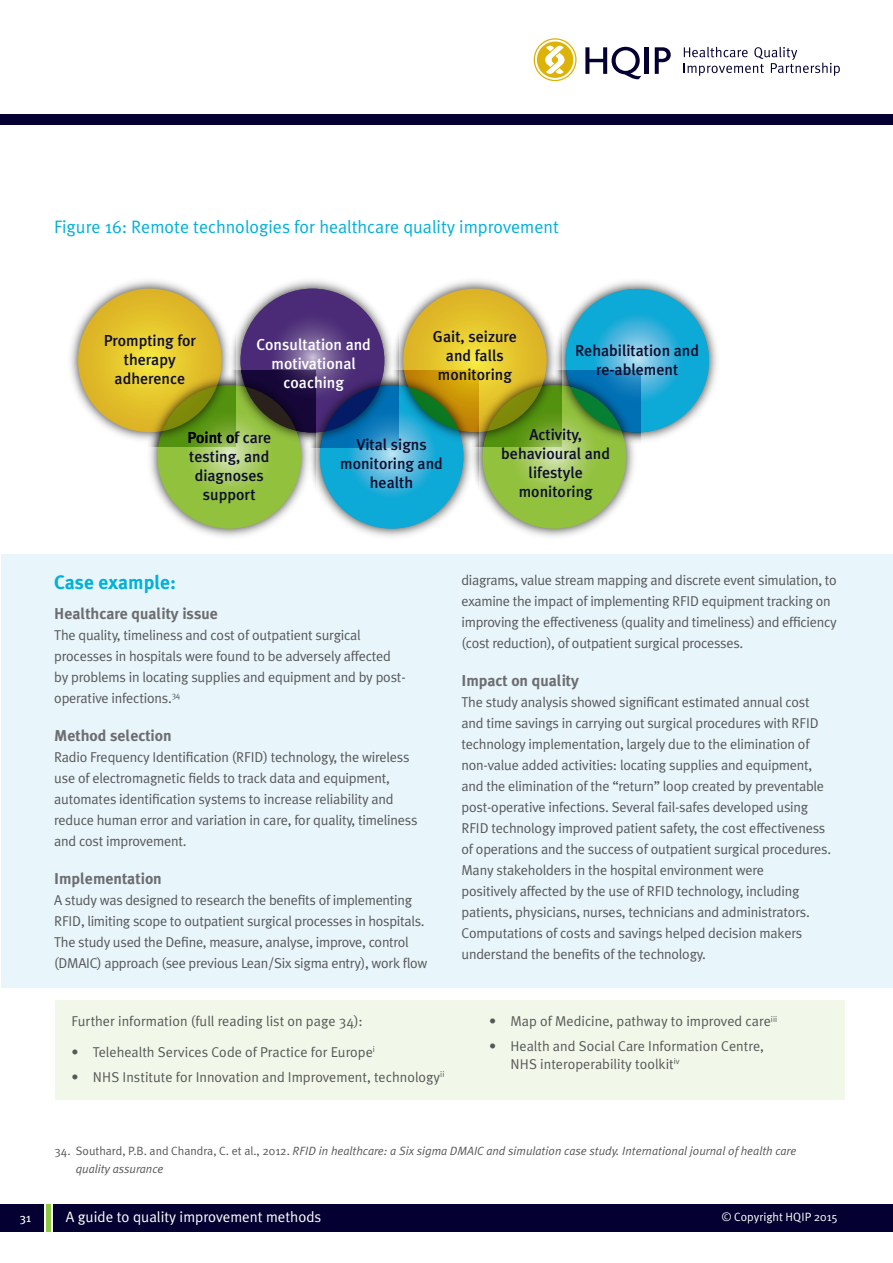
<style>
.page{position:relative;width:893px;height:1263px;background:#fff}
.page>*{position:absolute;margin:0;border:0;box-sizing:border-box;transform-origin:0 0}
.t1{font:700 19.5px "Meta Plus";color:#00b1d9}
.t2{font:18px "Meta Plus Normal";color:#00b1d9}
.t3{font:500 15.9px/19px "Meta Plus";color:#0e0e2e;text-align:center}
.t4{font:500 15.9px/19px "Meta Plus";color:#fff;text-align:center}
.t5{font:700 15.75px "Meta Plus";color:#6c6d70}
.t6{font:15px "Meta Plus Normal";color:#fff}
.t7{font:14.25px/21px "Meta Plus Normal";letter-spacing:-.015em;color:#57585a}
.t8{font:italic 12px/18px "Meta Plus Normal";color:#57585a}
.t9{font:12px "Meta Plus Normal";color:#fff}
.t10{font:12px "Meta Plus";color:#fff}
.s1{font-style:normal}
</style>
<div class="page">
<div style="left:0;top:115px;width:893px;height:10px;background:#040031"></div>
<div style="left:46px;top:1204px;width:5px;height:28px;background:#8ec743"></div>
<div style="left:0;top:1204px;width:43px;height:28px;background:#040031"></div>
<div style="left:54px;top:1204px;width:839px;height:28px;background:#040031"></div>
<svg style="left:684px;top:47px;width:156px;height:29px"></svg>
<svg style="left:534px;top:38px;width:43px;height:43px"></svg>
<svg style="left:585px;top:47px;width:56px;height:32px"></svg>
<hr style="left:645px;top:47px;width:4px;height:27px;background:#040031">
<svg style="left:655px;top:47px;width:16px;height:27px"></svg>
<img style="left:561px;top:281px;width:156px;height:161px">
<svg style="left:565px;top:289px;width:144px;height:143px;background:#26aed9"></svg>
<img style="left:478px;top:371px;width:162px;height:166px">
<svg style="left:483px;top:385px;width:143px;height:143px;background:#8ebe48"></svg>
<img style="left:399px;top:280px;width:162px;height:166px">
<svg style="left:403px;top:289px;width:144px;height:143px;background:#d9bb28"></svg>
<img style="left:316px;top:371px;width:162px;height:166px">
<svg style="left:320px;top:385px;width:143px;height:143px;background:#23a9cc"></svg>
<img style="left:236px;top:280px;width:163px;height:167px">
<svg style="left:240px;top:289px;width:144px;height:143px;background:#4f367c"></svg>
<img style="left:149px;top:371px;width:167px;height:166px">
<svg style="left:158px;top:385px;width:143px;height:143px;background:#91b847"></svg>
<img style="left:70px;top:280px;width:166px;height:166px">
<svg style="left:78px;top:289px;width:144px;height:143px;background:#dbbc29"></svg>
<div style="left:1px;top:554px;width:892px;height:434px;background:#e8f5fa"></div>
<div style="left:55px;top:1000px;width:789px;height:100px;background:#f2f8e9"></div>
<p class="t2" style="left:54px;top:217px;width:506px">Figure 16: Remote technologies for healthcare quality improvement</p>
<p class="t3" style="left:104px;top:331px;width:94px">Prompting for therapy adherence</p>
<p class="t4" style="left:256px;top:335px;width:116px">Consultation and motivational coaching</p>
<p class="t3" style="left:433px;top:326px;width:86px">Gait, seizure and falls monitoring</p>
<p class="t3" style="left:575px;top:341px;width:125px">Rehabilitation and re-ablement</p>
<p class="t3" style="left:187px;top:428px;width:85px">Point of care testing, and diagnoses support</p>
<p class="t3" style="left:340px;top:435px;width:104px">Vital signs monitoring and health</p>
<p class="t3" style="left:501px;top:425px;width:110px">Activity, behavioural and lifestyle monitoring</p>
<h1 class="t1" style="left:54px;top:571px;width:123px">Case example:</h1>
<p class="t5" style="left:54px;top:604px;width:165px">Healthcare quality issue</p>
<p class="t7" style="left:54px;top:624px;width:353px">The quality, timeliness and cost of outpatient surgical processes in hospitals were found to be adversely affected by problems in locating supplies and equipment and by post&shy;operative infections.<sup>34</sup></p>
<p class="t5" style="left:54px;top:726px;width:119px">Method selection</p>
<p class="t7" style="left:54px;top:746px;width:365px">Radio Frequency Identification (RFID) technology, the wireless use of electromagnetic fields to track data and equipment, automates identification systems to increase reliability and reduce human error and variation in care, for quality, timeliness and cost improvement.</p>
<p class="t5" style="left:54px;top:869px;width:109px">Implementation</p>
<p class="t7" style="left:54px;top:889px;width:375px">A study was designed to research the benefits of implementing RFID, limiting scope to outpatient surgical processes in hospitals.<br>The study used the Define, measure, analyse, improve, control (DMAIC) approach (see previous Lean/Six sigma entry), work flow</p>
<p class="t7" style="left:72px;top:1011px;width:293px">Further information (full reading list on page 34):</p>
<p class="t7" style="left:72px;top:1041px;width:305px">• Telehealth Services Code of Practice for Europe<sup>i</sup></p>
<p class="t7" style="left:72px;top:1066px;width:374px">• NHS Institute for Innovation and Improvement, technology<sup>ii</sup></p>
<p class="t7" style="left:461px;top:570px;width:377px">diagrams, value stream mapping and discrete event simulation, to examine the impact of implementing RFID equipment tracking on improving the effectiveness (quality and timeliness) and efficiency (cost reduction), of outpatient surgical processes.</p>
<p class="t5" style="left:461px;top:672px;width:119px">Impact on quality</p>
<p class="t7" style="left:461px;top:692px;width:371px">The study analysis showed significant estimated annual cost and time savings in carrying out surgical procedures with RFID technology implementation, largely due to the elimination of non-value added activities: locating supplies and equipment, and the elimination of the “return” loop created by preventable post-operative infections. Several fail-safes developed using RFID technology improved patient safety, the cost effectiveness of operations and the success of outpatient surgical procedures.<br>Many stakeholders in the hospital environment were<br>positively affected by the use of RFID technology, including patients, physicians, nurses, technicians and administrators.<br>Computations of costs and savings helped decision makers understand the benefits of the technology.</p>
<p class="t7" style="left:489px;top:1011px;width:289px">• Map of Medicine, pathway to improved care<sup>iii</sup></p>
<p class="t7" style="left:510px;top:1037px;width:255px;line-height:18px;text-indent:-21px">• Health and Social Care Information Centre,<br>NHS interoperability toolkit<sup>iv</sup></p>
<p class="t8" style="left:76px;top:1142px;width:722px;text-indent:-21px"><span class="s1">34. Southard, P.B. and Chandra, C. et al., 2012.</span> RFID in healthcare: a Six sigma DMAIC and simulation case study. International journal of health care quality assurance</p>
<p class="t10" style="left:20px;top:1211px;width:13px">31</p>
<p class="t6" style="left:66px;top:1208px;width:257px">A guide to quality improvement methods</p>
<p class="t9" style="left:722px;top:1209px;width:118px">© Copyright HQIP 2015</p>
</div>
